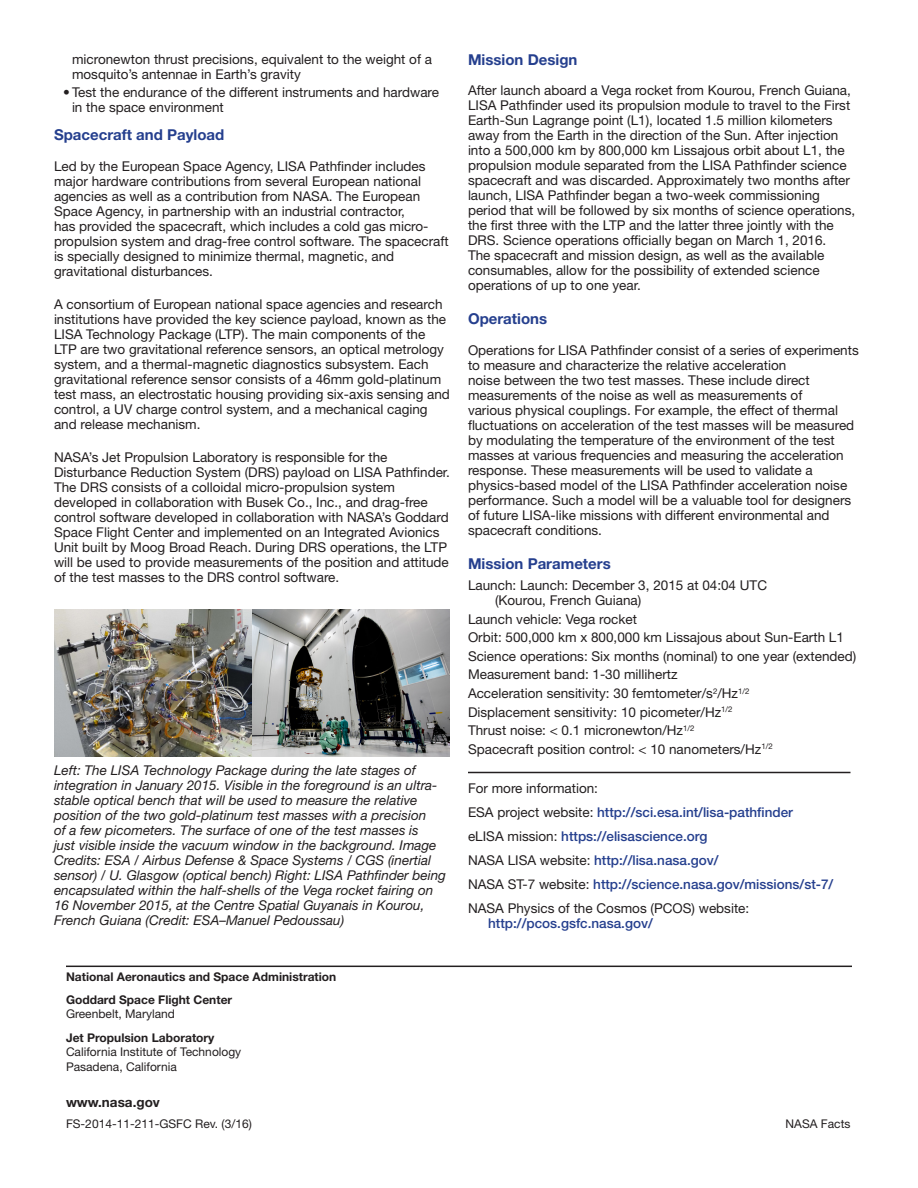
<style>
.page{position:relative;width:918px;height:1188px;background:#fff}
.page>*{position:absolute;margin:0;border:0;box-sizing:border-box;transform-origin:0 0}
.Subsubtitle{font:700 15px "Helvetica Neue LT Std";color:#253f8e}
.Mission_Design{font:700 15px "Helvetica Neue LT Std";color:#253f8e}
.Normal_Text{font:13.5px/15px "Helvetica Neue LT Std";color:#231f20}
.Captions{font:italic 13.5px/15px "Helvetica Neue LT Std";color:#231f20}
.Normal_Non-Spaced{font:13.5px/15px "Helvetica Neue LT Std";color:#231f20}
.More_Information{font:500 13.5px "Helvetica Neue LT Std";color:#253f8e}
.More_Information-2{font:13.5px "Helvetica Neue LT Std";color:#231f20}
.URL_Indented{font:500 13.5px "Helvetica Neue LT Std";color:#253f8e}
.For_More_Information{font:13.5px "Helvetica Neue LT Std";color:#231f20}
.NASA_URL{font:700 13.5px "Helvetica Neue LT Std";color:#231f20}
.Greenbelt_Maryland{font:12px "Helvetica Neue LT Std";color:#231f20}
.National_Aeronautics{font:700 12px "Helvetica Neue LT Std";color:#231f20}
.NP_Number_and_NASA_F{font:12px "Helvetica Neue LT Std";color:#231f20}
.Goddard_Space_Flight{font:700 12px "Helvetica Neue LT Std";color:#231f20}
.Jet_Propulsion_Labor{font:700 12px "Helvetica Neue LT Std";color:#231f20}
.s1{font-weight:400;color:#231f20}
</style>
<div class="page">
<hr style="left:468px;top:772px;width:382px;height:1px;background:#231f20">
<hr style="left:66px;top:966px;width:786px;height:1px;background:#231f20">
<img style="left:54px;top:609px;width:396px;height:148px">
<p class="Normal_Text" style="left:72px;top:51px;width:362px">micronewton thrust precisions, equivalent to the weight of a mosquito’s antennae in Earth’s gravity</p>
<p class="Normal_Text" style="left:72px;top:85px;width:369px;text-indent:-9px">• Test the endurance of the different instruments and hardware in the space environment</p>
<p class="Subsubtitle" style="left:54px;top:126px;width:172px">Spacecraft and Payload</p>
<p class="Normal_Text" style="left:54px;top:159px;width:396px">Led by the European Space Agency, LISA Pathfinder includes major hardware contributions from several European national agencies as well as a contribution from NASA. The European Space Agency, in partnership with an industrial contractor,<br>has provided the spacecraft, which includes a cold gas micro&shy;propulsion system and drag-free control software. The spacecraft is specially designed to minimize thermal, magnetic, and gravitational disturbances.</p>
<p class="Normal_Text" style="left:54px;top:297px;width:397px">A consortium of European national space agencies and research institutions have provided the key science payload, known as the LISA Technology Package (LTP). The main components of the LTP are two gravitational reference sensors, an optical metrology system, and a thermal-magnetic diagnostics subsystem. Each gravitational reference sensor consists of a 46mm gold-platinum test mass, an electrostatic housing providing six-axis sensing and control, a UV charge control system, and a mechanical caging and release mechanism.</p>
<p class="Normal_Text" style="left:54px;top:450px;width:397px">NASA’s Jet Propulsion Laboratory is responsible for the Disturbance Reduction System (DRS) payload on LISA Pathfinder.<br>The DRS consists of a colloidal micro-propulsion system developed in collaboration with Busek Co., Inc., and drag-free control software developed in collaboration with NASA’s Goddard Space Flight Center and implemented on an Integrated Avionics Unit built by Moog Broad Reach. During DRS operations, the LTP will be used to provide measurements of the position and attitude of the test masses to the DRS control software.</p>
<p class="Captions" style="left:54px;top:762px;width:394px">Left: The LISA Technology Package during the late stages of integration in January 2015. Visible in the foreground is an ultra&shy;stable optical bench that will be used to measure the relative position of the two gold-platinum test masses with a precision<br>of a few picometers. The surface of one of the test masses is<br>just visible inside the vacuum window in the background. Image Credits: ESA / Airbus Defense &amp; Space Systems / CGS (inertial sensor) / U. Glasgow (optical bench) Right: LISA Pathfinder being encapsulated within the half-shells of the Vega rocket fairing on 16 November 2015, at the Centre Spatial Guyanais in Kourou, French Guiana (Credit: ESA–Manuel Pedoussau)</p>
<p class="Mission_Design" style="left:468px;top:50px;width:111px">Mission Design</p>
<p class="Normal_Text" style="left:468px;top:83px;width:389px">After launch aboard a Vega rocket from Kourou, French Guiana, LISA Pathfinder used its propulsion module to travel to the First Earth-Sun Lagrange point (L1), located 1.5 million kilometers away from the Earth in the direction of the Sun. After injection into a 500,000 km by 800,000 km Lissajous orbit about L1, the propulsion module separated from the LISA Pathfinder science spacecraft and was discarded. Approximately two months after launch, LISA Pathfinder began a two-week commissioning period that will be followed by six months of science operations, the first three with the LTP and the latter three jointly with the DRS. Science operations officially began on March 1, 2016.<br>The spacecraft and mission design, as well as the available consumables, allow for the possibility of extended science operations of up to one year.</p>
<p class="Subsubtitle" style="left:468px;top:310px;width:81px">Operations</p>
<p class="Normal_Text" style="left:468px;top:342px;width:392px">Operations for LISA Pathfinder consist of a series of experiments to measure and characterize the relative acceleration<br>noise between the two test masses. These include direct measurements of the noise as well as measurements of<br>various physical couplings. For example, the effect of thermal fluctuations on acceleration of the test masses will be measured by modulating the temperature of the environment of the test masses at various frequencies and measuring the acceleration response. These measurements will be used to validate a physics-based model of the LISA Pathfinder acceleration noise performance. Such a model will be a valuable tool for designers of future LISA-like missions with different environmental and spacecraft conditions.</p>
<p class="Subsubtitle" style="left:468px;top:554px;width:144px">Mission Parameters</p>
<p class="Normal_Non-Spaced" style="left:495px;top:578px;width:274px;text-indent:-27px">Launch: Launch: December 3, 2015 at 04:04 UTC (Kourou, French Guiana)</p>
<p class="Normal_Non-Spaced" style="left:468px;top:611px;width:171px">Launch vehicle: Vega rocket</p>
<p class="Normal_Non-Spaced" style="left:468px;top:630px;width:377px">Orbit: 500,000 km x 800,000 km Lissajous about Sun-Earth L1</p>
<p class="Normal_Non-Spaced" style="left:468px;top:649px;width:390px">Science operations: Six months (nominal) to one year (extended)</p>
<p class="Normal_Non-Spaced" style="left:468px;top:667px;width:211px">Measurement band: 1-30 millihertz</p>
<p class="Normal_Non-Spaced" style="left:468px;top:686px;width:283px">Acceleration sensitivity: 30 femtometer/s<sup>2</sup>/Hz<sup>1/2</sup></p>
<p class="Normal_Non-Spaced" style="left:468px;top:704px;width:266px">Displacement sensitivity: 10 picometer/Hz<sup>1/2</sup></p>
<p class="Normal_Non-Spaced" style="left:468px;top:723px;width:228px">Thrust noise: &lt; 0.1 micronewton/Hz<sup>1/2</sup></p>
<p class="Normal_Non-Spaced" style="left:468px;top:741px;width:306px">Spacecraft position control: &lt; 10 nanometers/Hz<sup>1/2</sup></p>
<p class="For_More_Information" style="left:468px;top:781px;width:132px">For more information:</p>
<p class="More_Information" style="left:468px;top:805px;width:327px"><span class="s1">ESA project website:</span> http://sci.esa.int/lisa-pathfinder</p>
<p class="More_Information" style="left:468px;top:829px;width:241px"><span class="s1">eLISA mission:</span> https://elisascience.org</p>
<p class="More_Information" style="left:468px;top:853px;width:252px"><span class="s1">NASA LISA website:</span> http://lisa.nasa.gov/</p>
<p class="More_Information" style="left:468px;top:877px;width:367px"><span class="s1">NASA ST-7 website:</span> http://science.nasa.gov/missions/st-7/</p>
<p class="More_Information-2" style="left:468px;top:901px;width:283px">NASA Physics of the Cosmos (PCOS) website:</p>
<p class="URL_Indented" style="left:488px;top:916px;width:166px">http://pcos.gsfc.nasa.gov/</p>
<p class="National_Aeronautics" style="left:66px;top:969px;width:272px">National Aeronautics and Space Administration</p>
<p class="Goddard_Space_Flight" style="left:66px;top:992px;width:168px">Goddard Space Flight Center</p>
<p class="Greenbelt_Maryland" style="left:66px;top:1007px;width:110px">Greenbelt, Maryland</p>
<p class="Jet_Propulsion_Labor" style="left:66px;top:1030px;width:150px">Jet Propulsion Laboratory</p>
<p class="Greenbelt_Maryland" style="left:66px;top:1045px;width:177px">California Institute of Technology</p>
<p class="Greenbelt_Maryland" style="left:66px;top:1059px;width:112px">Pasadena, California</p>
<p class="NASA_URL" style="left:66px;top:1094px;width:96px">www.nasa.gov</p>
<p class="NP_Number_and_NASA_F" style="left:66px;top:1117px;width:187px">FS-2014-11-211-GSFC Rev. (3/16)</p>
<p class="NP_Number_and_NASA_F" style="left:786px;top:1117px;width:66px">NASA Facts</p>
</div>
